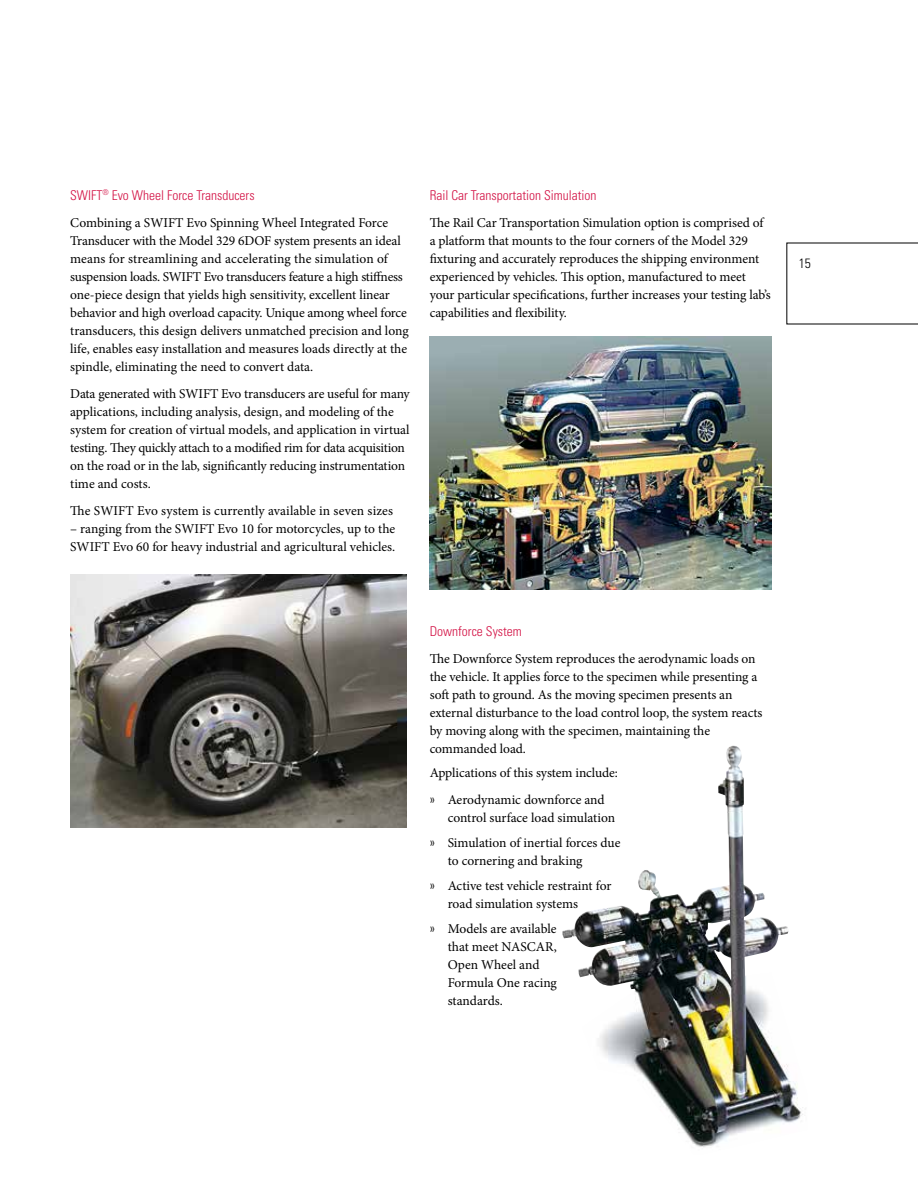
<style>
.page{position:relative;width:918px;height:1188px;background:#fff}
.page>*{position:absolute;margin:0;border:0;box-sizing:border-box;transform-origin:0 0}
.t1{font:13.5px/18px "Minion Pro";letter-spacing:-.005em;color:#000}
.t2{font:300 condensed 13.5px "Univers";color:#d31245}
.t3{font:300 condensed 13.5px "Univers";color:#000}
.s1{font-family:"Univers";font-weight:300;font-stretch:condensed}
</style>
<div class="page">
<svg style="left:787px;top:243px;width:131px;height:81px"></svg>
<img style="left:430px;top:336px;width:341px;height:253px">
<img style="left:562px;top:746px;width:241px;height:401px">
<img style="left:70px;top:575px;width:336px;height:252px">
<p class="t2" style="left:70px;top:187px;width:186px">SWIFT<sup>®</sup> Evo Wheel Force Transducers</p>
<p class="t1" style="left:70px;top:213px;width:340px">Combining a SWIFT Evo Spinning Wheel Integrated Force Transducer with the Model 329 6DOF system presents an ideal means for streamlining and accelerating the simulation of suspension loads. SWIFT Evo transducers feature a high stiffness one-piece design that yields high sensitivity, excellent linear behavior and high overload capacity. Unique among wheel force transducers, this design delivers unmatched precision and long life, enables easy installation and measures loads directly at the spindle, eliminating the need to convert data.</p>
<p class="t1" style="left:70px;top:384px;width:341px">Data generated with SWIFT Evo transducers are useful for many applications, including analysis, design, and modeling of the system for creation of virtual models, and application in virtual testing. They quickly attach to a modified rim for data acquisition on the road or in the lab, significantly reducing instrumentation time and costs.</p>
<p class="t1" style="left:70px;top:501px;width:324px">The SWIFT Evo system is currently available in seven sizes</p>
<p class="t1" style="left:70px;top:519px;width:327px">– ranging from the SWIFT Evo 10 for motorcycles, up to the<br>SWIFT Evo 60 for heavy industrial and agricultural vehicles.</p>
<p class="t2" style="left:430px;top:187px;width:168px">Rail Car Transportation Simulation</p>
<p class="t1" style="left:430px;top:213px;width:343px">The Rail Car Transportation Simulation option is comprised of a platform that mounts to the four corners of the Model 329 fixturing and accurately reproduces the shipping environment experienced by vehicles. This option, manufactured to meet your particular specifications, further increases your testing lab’s capabilities and flexibility.</p>
<p class="t2" style="left:430px;top:623px;width:94px">Downforce System</p>
<p class="t1" style="left:430px;top:650px;width:334px">The Downforce System reproduces the aerodynamic loads on the vehicle. It applies force to the specimen while presenting a soft path to ground. As the moving specimen presents an external disturbance to the load control loop, the system reacts by moving along with the specimen, maintaining the commanded load.</p>
<p class="t1" style="left:430px;top:760px;width:190px;line-height:27px">Applications of this system include: <span class="s1">»</span> Aerodynamic downforce and</p>
<p class="t1" style="left:430px;top:806px;width:192px;line-height:24.8px;text-indent:18px">control surface load simulation <span class="s1">»</span> Simulation of inertial forces due</p>
<p class="t1" style="left:430px;top:849px;width:183px;line-height:24.8px;text-indent:18px">to cornering and braking<br><span class="s1">»</span> Active test vehicle restraint for</p>
<p class="t1" style="left:430px;top:891px;width:150px;line-height:24.8px;text-indent:18px">road simulation systems <span class="s1">»</span> Models are available</p>
<p class="t1" style="left:448px;top:937px;width:111px">that meet NASCAR,<br>Open Wheel and<br>Formula One racing standards.</p>
<p class="t3" style="left:799px;top:255px;width:13px">15</p>
</div>
